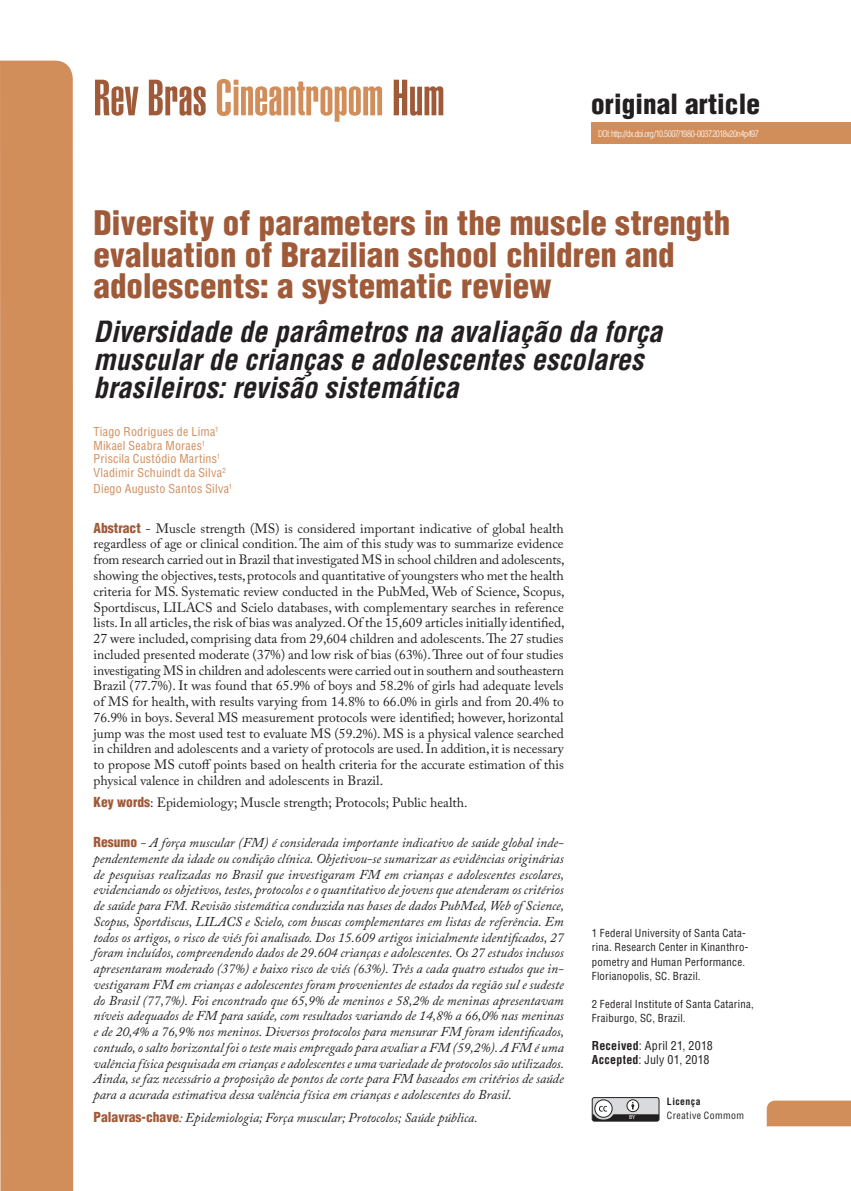
<style>
.page{position:relative;width:851px;height:1191px;background:#fff}
.page>*{position:absolute;margin:0;border:0;box-sizing:border-box;transform-origin:0 0}
.t1{font:50.1px "Helvetica LT Std Ultra Comp";letter-spacing:.005em;color:#d18d5a}
.t2{font:900 condensed 33px/31.5px "Helvetica LT Std";color:#9f5a39}
.t3{font:italic 700 condensed 28.5px/27.8px "Helvetica LT Std";letter-spacing:-.005em;color:#231f20}
.t4{font:900 condensed 27.15px "Helvetica LT Std";letter-spacing:.005em;color:#231f20}
.t5{font:italic 13.5px/15.8px "Adobe Caslon Pro";color:#231f20;text-align:justify}
.t6{font:13.5px/15.8px "Adobe Caslon Pro";color:#231f20;text-align:justify}
.t7{font:condensed 12px/13.8px "Helvetica LT Std";letter-spacing:.02em;color:#d18d5a}
.t8{font:condensed 12px/13.5px "Helvetica LT Std";letter-spacing:.015em;color:#231f20}
.t9{font:condensed 10.8px/14.1px "Helvetica LT Std";letter-spacing:.025em;color:#231f20}
.t10{font:condensed 9.75px "Helvetica LT Std";letter-spacing:.045em;color:#231f20}
.t11{font:700 condensed 9.75px "Helvetica LT Std";letter-spacing:.05em;color:#231f20}
.t12{font:300 condensed 9px "Helvetica LT Std";letter-spacing:-.045em;color:#fff}
.t13{font:6px "Myriad Pro";color:#fff}
.s1{color:#9f5a39}
.s2{font-family:"Helvetica LT Std";font-weight:900;font-stretch:condensed;color:#9f5a39}
.s3{font-family:"Helvetica LT Std";font-weight:900;font-style:normal;font-stretch:condensed;color:#9f5a39}
.s4{font-weight:700}
</style>
<div class="page">
<div style="left:592px;top:1097px;width:67px;height:24px;background:#d9dadc;border-radius:2px"></div>
<div style="left:591px;top:1097px;width:68px;height:24px;border:1px solid #231f20;border-radius:2px"></div>
<svg style="left:594px;top:1099px;width:18px;height:18px"></svg>
<div style="left:594px;top:1099px;width:18px;height:18px;border:1px solid #231f20;border-radius:50%"></div>
<div style="left:626px;top:1099px;width:13px;height:13px;border:1px solid #231f20;border-radius:50%"></div>
<div style="left:766px;top:1100px;width:84px;height:26px;background:#d18d5a"></div>
<svg style="left:592px;top:1102px;width:67px;height:19px"></svg>
<div style="left:591px;top:122px;width:259px;height:22px;background:#d18d5a"></div>
<div style="left:0;top:61px;width:73px;height:1130px;background:#d18d5a"></div>
<h1 class="t1" style="left:94px;top:69px;width:352px"><span class="s1">Rev Bras</span> Cineantropom <span class="s1">Hum</span></h1>
<h3 class="t4" style="left:591px;top:87px;width:170px">original article</h3>
<p class="t12" style="left:598px;top:128px;width:162px">DOI:http://dx.doi.org/10.5007/1980-0037.2018v20n4p497</p>
<h2 class="t2" style="left:94px;top:207px;width:638px">Diversity of parameters in the muscle strength evaluation of Brazilian school children and adolescents: a systematic review</h2>
<h3 class="t3" style="left:94px;top:318px;width:570px">Diversidade de parâmetros na avaliação da força muscular de crianças e adolescentes escolares brasileiros: revisão sistemática</h3>
<p class="t7" style="left:94px;top:424px;width:134px">Tiago Rodrigues de Lima<sup>1<br></sup>Mikael Seabra Moraes<sup>1<br></sup>Priscila Custódio Martins<sup>1<br></sup>Vladimir Schuindt da Silva<sup>2</sup></p>
<p class="t7" style="left:94px;top:481px;width:140px">Diego Augusto Santos Silva<sup>1</sup></p>
<p class="t6" style="left:94px;top:520px;width:472px"><span class="s2">Abstract</span> - Muscle strength (MS) is considered important indicative of global health regardless of age or clinical condition. The aim of this study was to summarize evidence from research carried out in Brazil that investigated MS in school children and adolescents, showing the objectives, tests, protocols and quantitative of youngsters who met the health criteria for MS. Systematic review conducted in the PubMed, Web of Science, Scopus, Sportdiscus, LILACS and Scielo databases, with complementary searches in reference lists. In all articles, the risk of bias was analyzed. Of the 15,609 articles initially identified, 27 were included, comprising data from 29,604 children and adolescents. The 27 studies included presented moderate (37%) and low risk of bias (63%). Three out of four studies investigating MS in children and adolescents were carried out in southern and southeastern Brazil (77.7%). It was found that 65.9% of boys and 58.2% of girls had adequate levels of MS for health, with results varying from 14.8% to 66.0% in girls and from 20.4% to 76.9% in boys. Several MS measurement protocols were identified; however, horizontal jump was the most used test to evaluate MS (59.2%). MS is a physical valence searched in children and adolescents and a variety of protocols are used. In addition, it is necessary to propose MS cutoff points based on health criteria for the accurate estimation of this physical valence in children and adolescents in Brazil.</p>
<p class="t6" style="left:94px;top:794px;width:375px"><span class="s2">Key words</span>: Epidemiology; Muscle strength; Protocols; Public health.</p>
<p class="t5" style="left:94px;top:834px;width:472px"><span class="s3">Resumo</span> - A força muscular (FM) é considerada importante indicativo de saúde global inde&shy;pendentemente da idade ou condição clínica. Objetivou-se sumarizar as evidências originárias de pesquisas realizadas no Brasil que investigaram FM em crianças e adolescentes escolares, evidenciando os objetivos, testes, protocolos e o quantitativo de jovens que atenderam os critérios de saúde para FM. Revisão sistemática conduzida nas bases de dados PubMed, Web of Science, Scopus, Sportdiscus, LILACS e Scielo, com buscas complementares em listas de referência. Em todos os artigos, o risco de viés foi analisado. Dos 15.609 artigos inicialmente identificados, 27 foram incluídos, compreendendo dados de 29.604 crianças e adolescentes. Os 27 estudos inclusos apresentaram moderado (37%) e baixo risco de viés (63%). Três a cada quatro estudos que in&shy;vestigaram FM em crianças e adolescentes foram provenientes de estados da região sul e sudeste do Brasil (77,7%). Foi encontrado que 65,9% de meninos e 58,2% de meninas apresentavam níveis adequados de FM para saúde, com resultados variando de 14,8% a 66,0% nas meninas e de 20,4% a 76,9% nos meninos. Diversos protocolos para mensurar FM foram identificados, contudo, o salto horizontal foi o teste mais empregado para avaliar a FM (59,2%). A FM é uma valência física pesquisada em crianças e adolescentes e uma variedade de protocolos são utilizados.<br>Ainda, se faz necessário a proposição de pontos de corte para FM baseados em critérios de saúde para a acurada estimativa dessa valência física em crianças e adolescentes do Brasil.</p>
<p class="t5" style="left:94px;top:1109px;width:385px"><span class="s3">Palavras-chave</span>: Epidemiologia; Força muscular; Protocolos; Saúde pública.</p>
<p class="t9" style="left:591px;top:926px;width:158px">1 Federal University of Santa Cata&shy;rina. Research Center in Kinanthro&shy;pometry and Human Performance.<br>Florianopolis, SC. Brazil.</p>
<p class="t9" style="left:591px;top:997px;width:163px">2 Federal Institute of Santa Catarina,<br>Fraiburgo, SC, Brazil.</p>
<p class="t8" style="left:591px;top:1039px;width:122px"><span class="s4">Received</span>: April 21, 2018<br><span class="s4">Accepted</span>: July 01, 2018</p>
<p class="t11" style="left:666px;top:1095px;width:35px">Licença</p>
<p class="t10" style="left:666px;top:1109px;width:78px">Creative Commom</p>
<p class="t13" style="left:629px;top:1113px;width:8px">BY</p>
</div>
